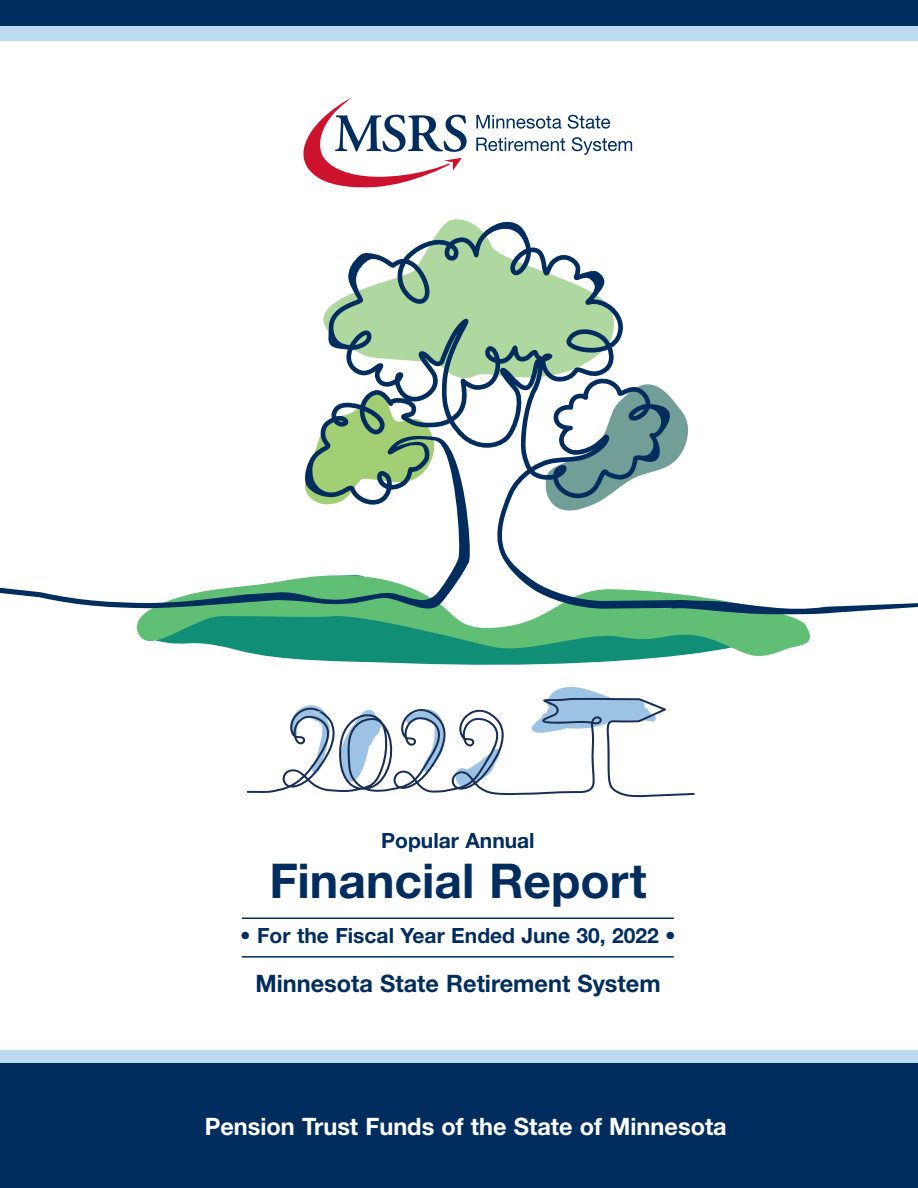
<style>
.page{position:relative;width:918px;height:1188px;background:#fff}
.page>*{position:absolute;margin:0;border:0;box-sizing:border-box;transform-origin:0 0}
.t1{font:700 48px "Helvetica Neue LT Std";color:#002d5d}
.t2{font:700 24px "Helvetica Neue LT Std";color:#fff}
.t3{font:700 24px "Helvetica Neue LT Std";color:#002d5d}
.t4{font:700 21px "Helvetica Neue LT Std";color:#002d5d}
.s1{font-weight:500;font-stretch:condensed}
</style>
<div class="page">
<svg style="left:296px;top:659px;width:346px;height:6px;fill:#118e76"></svg>
<svg style="left:136px;top:616px;width:674px;height:43px"></svg>
<svg style="left:0;top:219px;width:918px;height:397px"></svg>
<div style="left:0;top:0;width:918px;height:40px;background:#bcdbf1"></div>
<div style="left:0;top:1050px;width:918px;height:66px;background:#bcdbf1"></div>
<div style="left:0;top:0;width:918px;height:26px;background:#002d5d"></div>
<svg style="left:549px;top:687px;width:62px;height:11px"></svg>
<svg style="left:247px;top:698px;width:448px;height:99px"></svg>
<div style="left:0;top:1064px;width:918px;height:124px;background:#002d5d"></div>
<svg style="left:303px;top:97px;width:164px;height:91px"></svg>
<svg style="left:476px;top:115px;width:86px;height:14px"></svg>
<svg style="left:568px;top:115px;width:42px;height:14px"></svg>
<svg style="left:476px;top:138px;width:89px;height:13px"></svg>
<svg style="left:572px;top:137px;width:60px;height:18px"></svg>
<hr style="left:242px;top:956px;width:432px;height:2px;background:#002d5d">
<hr style="left:242px;top:918px;width:432px;height:1px;background:#002d5d">
<p class="t4" style="left:381px;top:828px;width:155px">Popular Annual</p>
<h1 class="t1" style="left:269px;top:851px;width:379px">Financial Report</h1>
<p class="t4" style="left:240px;top:923px;width:437px"><span class="s1">•</span> For the Fiscal Year Ended June 30, 2022 <span class="s1">•</span></p>
<p class="t3" style="left:255px;top:969px;width:407px">Minnesota State Retirement System</p>
<p class="t2" style="left:205px;top:1112px;width:524px">Pension Trust Funds of the State of Minnesota</p>
</div>
